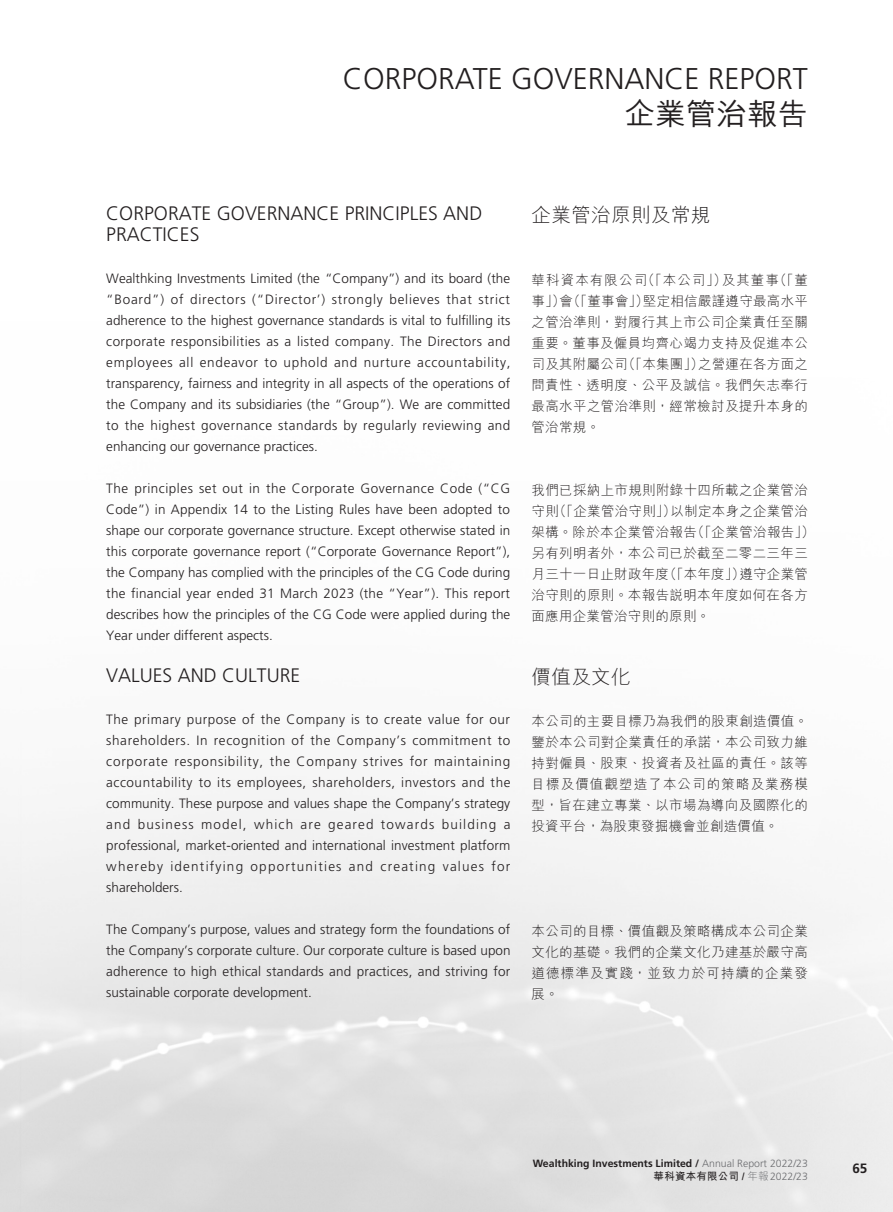
<style>
.page{position:relative;width:893px;height:1212px;background:#fff}
.page>*{position:absolute;margin:0;border:0;box-sizing:border-box;transform-origin:0 0}
.t1{font:300 30px "Frutiger LT Std";color:#231f20}
.t2{font:500 30px "M Hei HK";letter-spacing:.02em;color:#231f20}
._01_H1_E{font:300 19.5px/21px "Frutiger LT Std";color:#231f20}
._001_H1_C{font:300 19.5px "M Hei HK";letter-spacing:.02em;color:#231f20}
._00_txt_E{font:300 13.5px/21px "Frutiger LT Std";color:#231f20;text-align:justify}
._000_txt_C{font:300 13.5px/21px "M Hei HK";letter-spacing:.025em;color:#231f20;text-align:justify}
.t3{font:700 13.5px "Frutiger LT Std";color:#231f20}
.t4{font:700 10.5px "Frutiger LT Std";color:#231f20}
.t5{font:700 10.5px "M Hei HK";letter-spacing:.02em;color:#231f20}
.s1{font-weight:300;color:#6c6d70}
.s2{font-family:"Frutiger LT Std";font-stretch:condensed}
.s3{font-family:"Frutiger LT Std";font-weight:300;color:#6c6d70}
</style>
<div class="page">
<p class="t1" style="left:343px;top:61px;width:466px">CORPORATE GOVERNANCE REPORT</p>
<p class="t2" style="left:625px;top:92px;width:184px">企業管治報告</p>
<p class="_01_H1_E" style="left:106px;top:203px;width:377px">CORPORATE GOVERNANCE PRINCIPLES AND<br>PRACTICES</p>
<p class="_00_txt_E" style="left:106px;top:268px;width:406px">Wealthking Investments Limited (the “Company”) and its board (the “Board”) of directors (“Director’) strongly believes that strict adherence to the highest governance standards is vital to fulfilling its corporate responsibilities as a listed company. The Directors and employees all endeavor to uphold and nurture accountability, transparency, fairness and integrity in all aspects of the operations of the Company and its subsidiaries (the “Group”). We are committed to the highest governance standards by regularly reviewing and enhancing our governance practices.</p>
<p class="_00_txt_E" style="left:106px;top:478px;width:406px">The principles set out in the Corporate Governance Code (“CG Code”) in Appendix 14 to the Listing Rules have been adopted to shape our corporate governance structure. Except otherwise stated in this corporate governance report (“Corporate Governance Report”), the Company has complied with the principles of the CG Code during the financial year ended 31 March 2023 (the “Year”). This report describes how the principles of the CG Code were applied during the Year under different aspects.</p>
<p class="_01_H1_E" style="left:106px;top:665px;width:195px">VALUES AND CULTURE</p>
<p class="_00_txt_E" style="left:106px;top:709px;width:406px">The primary purpose of the Company is to create value for our shareholders. In recognition of the Company’s commitment to corporate responsibility, the Company strives for maintaining accountability to its employees, shareholders, investors and the community. These purpose and values shape the Company’s strategy and business model, which are geared towards building a professional, market-oriented and international investment platform whereby identifying opportunities and creating values for shareholders.</p>
<p class="_00_txt_E" style="left:106px;top:919px;width:406px">The Company’s purpose, values and strategy form the foundations of the Company’s corporate culture. Our corporate culture is based upon adherence to high ethical standards and practices, and striving for sustainable corporate development.</p>
<p class="_001_H1_C" style="left:531px;top:204px;width:180px">企業管治原則及常規</p>
<p class="_000_txt_C" style="left:531px;top:269px;width:278px">華科資本有限公司（「本公司」）及其董事（「董事」）會（「董事會」）堅定相信嚴謹遵守最高水平之管治準則，對履行其上市公司企業責任至關重要。董事及僱員均齊心竭力支持及促進本公司及其附屬公司（「本集團」）之營運在各方面之問責性、透明度、公平及誠信。我們矢志奉行最高水平之管治準則，經常檢討及提升本身的管治常規。</p>
<p class="_000_txt_C" style="left:531px;top:479px;width:285px;text-align:left">我們已採納上市規則附錄十四所載之企業管治守則（「企業管治守則」）以制定本身之企業管治架構。除於本企業管治報告（「企業管治報告」）另有列明者外，本公司已於截至二零二三年三月三十一日止財政年度（「本年度」）遵守企業管治守則的原則。本報告說明本年度如何在各方面應用企業管治守則的原則。</p>
<p class="_001_H1_C" style="left:531px;top:666px;width:101px">價值及文化</p>
<p class="_000_txt_C" style="left:531px;top:710px;width:278px">本公司的主要目標乃為我們的股東創造價值。鑒於本公司對企業責任的承諾，本公司致力維持對僱員、股東、投資者及社區的責任。該等目標及價值觀塑造了本公司的策略及業務模型，旨在建立專業、以市場為導向及國際化的投資平台，為股東發掘機會並創造價值。</p>
<p class="_000_txt_C" style="left:531px;top:920px;width:278px">本公司的目標、價值觀及策略構成本公司企業文化的基礎。我們的企業文化乃建基於嚴守高道德標準及實踐，並致力於可持續的企業發展。</p>
<p class="t4" style="left:533px;top:1157px;width:277px">Wealthking Investments Limited / <span class="s1">Annual Report 2022/23</span></p>
<p class="t5" style="left:654px;top:1168px;width:156px">華科資本有限公司 <span class="s2">/</span> <span class="s1">年報</span><span class="s3">2022/23</span></p>
<p class="t3" style="left:852px;top:1161px;width:17px">65</p>
</div>
